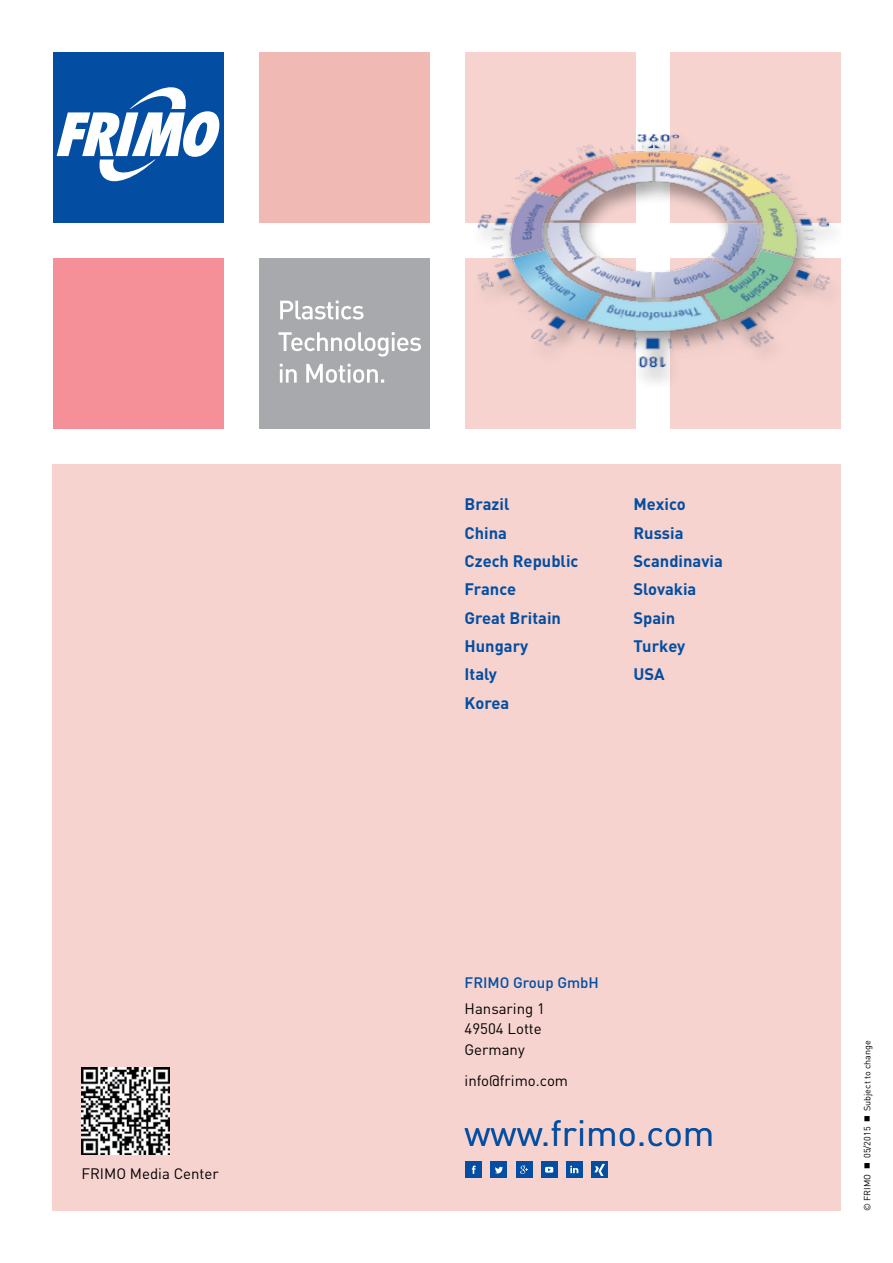
<style>
.page{position:relative;width:893px;height:1263px;background:#fff}
.page>*{position:absolute;margin:0;border:0;box-sizing:border-box;transform-origin:0 0}
.t1{font:36px "DIN Pro";color:#034ea2}
.t2{font:700 16.5px/28.3px "DIN Pro";color:#034ea2}
.t3{font:15px/20.2px "DIN Pro";color:#000}
.t4{font:500 15px "DIN Pro";color:#034ea2}
.t5{font:9px "DIN Pro";color:#000}
</style>
<div class="page">
<div style="left:53px;top:258px;width:170px;height:170px;background:#f58f98"></div>
<div style="left:466px;top:258px;width:170px;height:170px;background:#f6d3cf"></div>
<div style="left:671px;top:258px;width:170px;height:170px;background:#f6d3cf"></div>
<div style="left:259px;top:52px;width:170px;height:170px;background:#f1b9b4"></div>
<div style="left:259px;top:258px;width:170px;height:170px;background:#a7a9ac"></div>
<svg style="left:280px;top:301px;width:84px;height:19px"></svg>
<svg style="left:278px;top:332px;width:143px;height:25px"></svg>
<svg style="left:280px;top:364px;width:104px;height:19px"></svg>
<div style="left:52px;top:465px;width:789px;height:746px;background:#f6d3cf"></div>
<div style="left:466px;top:52px;width:170px;height:170px;background:#f6d3cf"></div>
<div style="left:671px;top:52px;width:170px;height:170px;background:#f6d3cf"></div>
<div style="left:53px;top:52px;width:170px;height:170px;background:#034ea2"></div>
<svg style="left:57px;top:87px;width:163px;height:95px"></svg>
<div style="left:466px;top:1161px;width:16px;height:17px;background:#034ea2"></div>
<svg style="left:472px;top:1166px;width:4px;height:8px"></svg>
<div style="left:491px;top:1161px;width:16px;height:17px;background:#034ea2"></div>
<svg style="left:495px;top:1167px;width:8px;height:6px"></svg>
<div style="left:516px;top:1161px;width:16px;height:17px;background:#034ea2"></div>
<svg style="left:520px;top:1165px;width:8px;height:9px"></svg>
<div style="left:541px;top:1161px;width:16px;height:17px;background:#034ea2"></div>
<svg style="left:545px;top:1167px;width:8px;height:5px"></svg>
<div style="left:566px;top:1161px;width:16px;height:17px;background:#034ea2"></div>
<svg style="left:570px;top:1166px;width:8px;height:7px"></svg>
<div style="left:591px;top:1161px;width:17px;height:17px;background:#034ea2"></div>
<svg style="left:594px;top:1164px;width:11px;height:12px"></svg>
<img style="left:81px;top:1067px;width:88px;height:88px">
<div style="left:470px;top:131px;width:376px;height:260px;background:#000;opacity:.4"></div>
<img style="left:476px;top:133px;width:354px;height:236px">
<p class="t3" style="left:81px;top:1162px;width:139px">FRIMO Media Center</p>
<p class="t2" style="left:465px;top:489px;width:115px">Brazil<br>China<br>Czech Republic<br>France<br>Great Britain<br>Hungary<br>Italy<br>Korea</p>
<p class="t2" style="left:633px;top:489px;width:91px">Mexico<br>Russia<br>Scandinavia<br>Slovakia<br>Spain<br>Turkey<br>USA</p>
<p class="t4" style="left:465px;top:973px;width:136px">FRIMO Group GmbH</p>
<p class="t3" style="left:465px;top:998px;width:82px">Hansaring 1<br>49504 Lotte<br>Germany</p>
<p class="t3" style="left:465px;top:1070px;width:105px">info@frimo.com</p>
<h1 class="t1" style="left:465px;top:1109px;width:251px">www.frimo.com</h1>
<p class="t5" style="left:861px;top:1211px;width:172px;rotate:-90deg">© FRIMO ■ 05/2015 ■ Subject to change</p>
</div>
